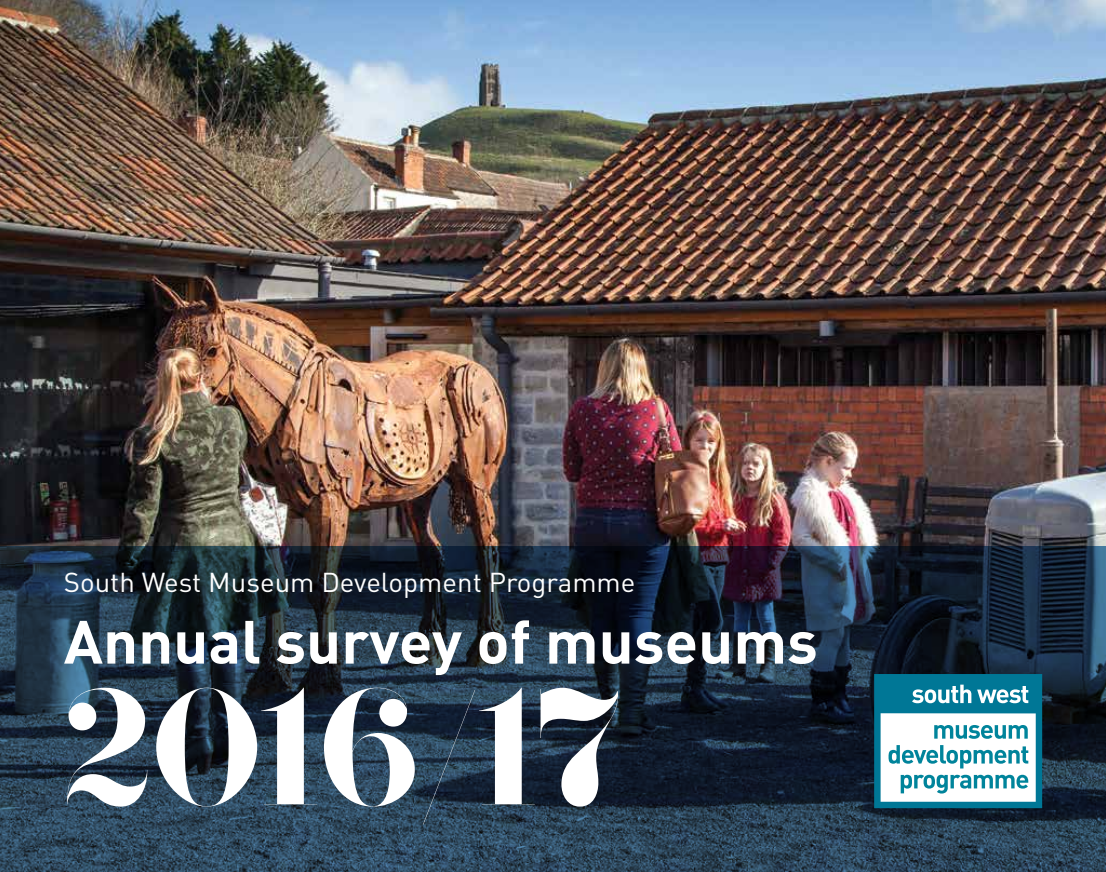
<style>
.page{position:relative;width:1106px;height:872px;background:#fff}
.page>*{position:absolute;margin:0;border:0;box-sizing:border-box;transform-origin:0 0}
.t1{font:163.2px "F37 Bella";color:#fff}
.t2{font:700 60px "DIN";color:#fff}
.t3{font:27px "DIN";color:#fff}
</style>
<div class="page">
<img style="left:0;top:0;width:1106px;height:546px">
<svg style="left:0;top:546px;width:1106px;height:326px;background:#1f3142"></svg>
<svg style="left:874px;top:674px;width:168px;height:134px"></svg>
<p class="t3" style="left:64px;top:566px;width:573px">South West Museum Development Programme</p>
<h2 class="t2" style="left:64px;top:601px;width:755px">Annual survey of museums</h2>
<h1 class="t1" style="left:64px;top:652px;width:556px">2016/17</h1>
</div>
